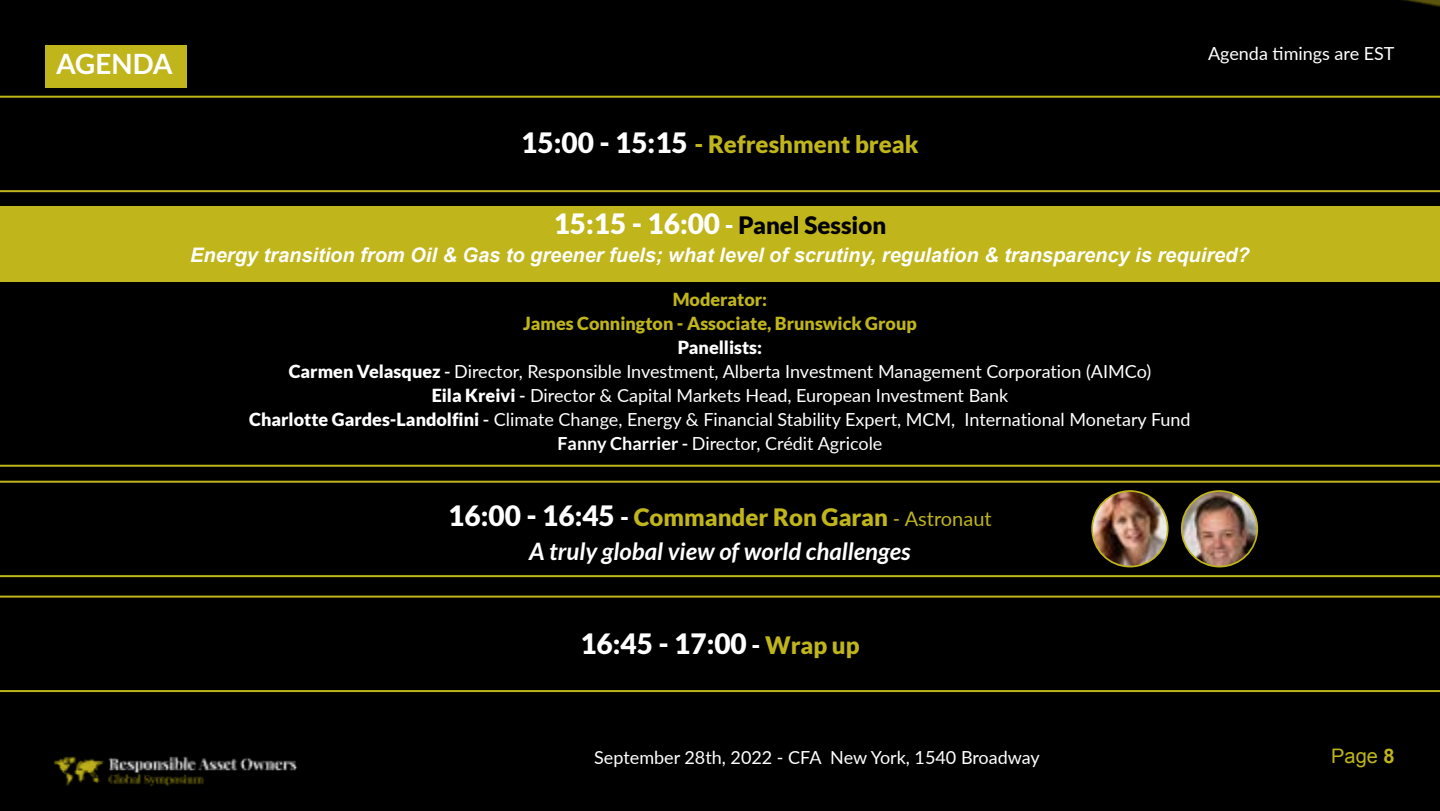
<style>
.page{position:relative;width:1440px;height:811px;background:#fff}
.page>*{position:absolute;margin:0;border:0;box-sizing:border-box;transform-origin:0 0}
.t1{font:900 28px "Lato";color:#fff}
.t2{font:700 28px "Lato";color:#fff}
.t3{font:italic 700 24px/34px "Lato";color:#fff;text-align:center}
.t4{font:900 24px "Lato";color:#c0b51b}
.t5{font:900 24px "Lato";color:#000}
.t6{font:italic 700 20px "Arial";color:#fff}
.t7{font:20px "Arial";color:#c0b51b}
.t8{font:18px/24px "Lato";color:#fff;text-align:center}
.t9{font:900 18px/24px "Lato";color:#c0b51b;text-align:center}
.s1{font-size:28px;color:#fff}
.s2{color:#fff}
.s3{font-weight:900}
.s4{font-weight:700}
.s5{font-weight:900;font-style:normal;font-size:28px}
.s6{font-weight:900;font-style:normal}
.s7{font-weight:900;font-style:normal;color:#c0b51b}
.s8{font-weight:400;font-style:normal;font-size:20px;color:#c0b51b}
.s9{font-size:24px}
.s10{font-size:24px;color:#c0b51b}
</style>
<div class="page">
<div style="left:0;top:0;width:1440px;height:810px;background:#000"></div>
<img style="left:45px;top:747px;width:255px;height:48px">
<div style="left:0;top:96px;width:1440px;height:96px;background:#000"></div>
<div style="left:0;top:206px;width:1440px;height:75px;background:#c0b51b"></div>
<div style="left:0;top:281px;width:1440px;height:185px;background:#000"></div>
<div style="left:0;top:480px;width:1440px;height:97px;background:#000"></div>
<div style="left:45px;top:45px;width:142px;height:43px;background:#c0b51b"></div>
<img style="left:1182px;top:491px;width:75px;height:75px;border-radius:38px">
<div style="left:1181px;top:490px;width:77px;height:77px;border:2px solid #c0b51b;border-radius:50%"></div>
<div style="left:0;top:595px;width:1440px;height:96px;background:#000"></div>
<img style="left:1092px;top:491px;width:76px;height:75px;border-radius:38px">
<div style="left:1091px;top:490px;width:78px;height:77px;border:2px solid #c0b51b;border-radius:50%"></div>
<h1 class="t2" style="left:56px;top:48px;width:118px">AGENDA</h1>
<h2 class="t4" style="left:521px;top:131px;width:399px"><span class="s1">15:00 - 15:15</span> - Refreshment break</h2>
<p class="t8" style="left:1208px;top:41px;width:188px">Agenda timings are EST</p>
<h2 class="t5" style="left:554px;top:211px;width:334px"><span class="s1">15:15 - 16:00</span> <span class="s2">-</span> Panel Session</h2>
<p class="t6" style="left:190px;top:242px;width:1061px">Energy transition from Oil &amp; Gas to greener fuels; what level of scrutiny, regulation &amp; transparency is required?</p>
<p class="t9" style="left:523px;top:286px;width:395px">Moderator:<br>James Connington - Associate, Brunswick Group</p>
<p class="t8" style="left:249px;top:334px;width:943px"><span class="s3">Panellists:<br>Carmen Velasquez</span> <span class="s4">-</span> Director, Responsible Investment, Alberta Investment Management Corporation (AIMCo)<br><span class="s3">Eila Kreivi</span> <span class="s4">-</span> Director &amp; Capital Markets Head, European Investment Bank<br><span class="s3">Charlotte Gardes-Landolfini</span> <span class="s4">-</span> Climate Change, Energy &amp; Financial Stability Expert, MCM, International Monetary Fund <span class="s4">Fanny Charrier -</span> Director, Crédit Agricole</p>
<h2 class="t3" style="left:448px;top:500px;width:545px"><span class="s5">16:00 - 16:45</span> <span class="s6">-</span> <span class="s7">Commander Ron Garan</span> <span class="s8">- Astronaut<br></span>A truly global view of world challenges</h2>
<h1 class="t1" style="left:580px;top:627px;width:281px">16:45 - 17:00 <span class="s9">-</span> <span class="s10">Wrap up</span></h1>
<p class="t8" style="left:594px;top:744px;width:447px">September 28th, 2022 - CFA New York, 1540 Broadway</p>
<p class="t7" style="left:1331px;top:742px;width:65px">Page <span class="s4">8</span></p>
</div>
